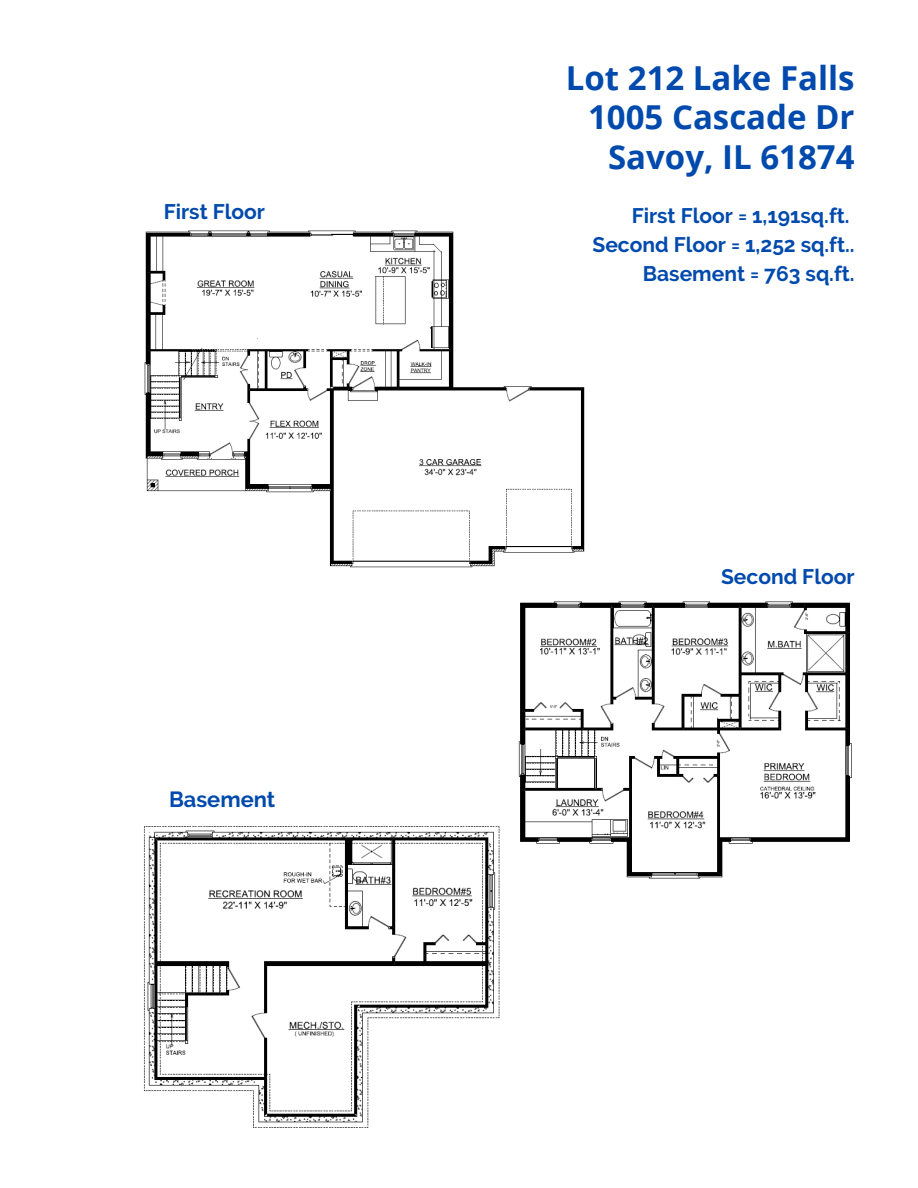
<style>
.page{position:relative;width:918px;height:1188px;background:#fff}
.page>*{position:absolute;margin:0;border:0;box-sizing:border-box;transform-origin:0 0}
.t1{font:700 33px/39.3px "Open Sans";color:#004aad;text-align:right}
.t2{font:700 21.9px "Raleway";color:#004aad}
.t3{font:700 21px/29.2px "Raleway";color:#004aad;text-align:right}
</style>
<div class="page">
<img style="left:144px;top:230px;width:441px;height:338px">
<img style="left:518px;top:601px;width:334px;height:278px">
<img style="left:144px;top:826px;width:356px;height:302px">
<p class="t3" style="left:164px;top:197px;width:103px">First Floor</p>
<p class="t2" style="left:169px;top:786px;width:108px">Basement</p>
<h1 class="t1" style="left:566px;top:57px;width:290px">Lot 212 Lake Falls<br>1005 Cascade Dr<br>Savoy, IL 61874</h1>
<p class="t3" style="left:593px;top:201px;width:264px">First Floor = 1,191sq.ft.<br>Second Floor = 1,252 sq.ft..<br>Basement = 763 sq.ft.</p>
<p class="t3" style="left:721px;top:562px;width:135px">Second Floor</p>
</div>
